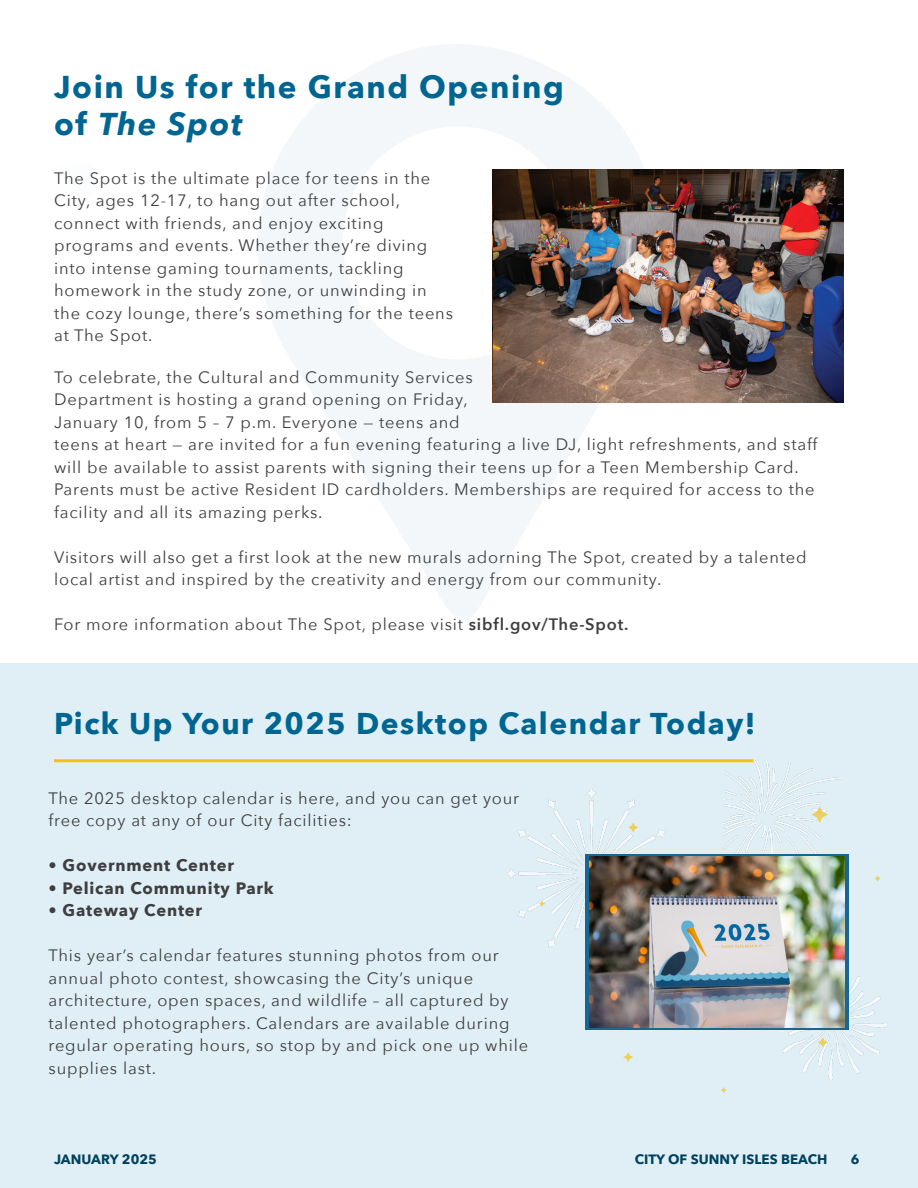
<style>
.page{position:relative;width:918px;height:1188px;background:#fff}
.page>*{position:absolute;margin:0;border:0;box-sizing:border-box;transform-origin:0 0}
.t1{font:700 31.5px/37.8px "Avenir Next";letter-spacing:.05em;color:#006691}
.t2{font:700 30px "Avenir Next";letter-spacing:.05em;color:#006691}
.t3{font:16.5px/22.5px "Avenir Next";letter-spacing:.05em;color:#3e3e3f}
.t4{font:700 16.5px "Avenir Next";letter-spacing:.05em;color:#3e3e3f}
.t5{font:700 13.5px "Avenir Next";color:#00425e}
.s1{font-style:italic}
.s2{font-weight:600}
</style>
<div class="page">
<svg style="left:258px;top:44px;width:386px;height:577px"></svg>
<div style="left:0;top:664px;width:918px;height:524px;background:#e0eff6"></div>
<div style="left:56px;top:164px;width:35px;height:31px;background:#fbfdfe"></div>
<hr style="left:54px;top:759px;width:699px;height:3px;background:#f1c315">
<img style="left:493px;top:169px;width:350px;height:234px">
<img style="left:783px;top:969px;width:103px;height:110px">
<img style="left:724px;top:761px;width:118px;height:93px">
<img style="left:507px;top:789px;width:159px;height:159px">
<svg style="left:585px;top:854px;width:263px;height:176px;background:#2e6c8e"></svg>
<img style="left:589px;top:857px;width:256px;height:170px">
<svg style="left:811px;top:806px;width:17px;height:17px"></svg>
<svg style="left:628px;top:822px;width:10px;height:11px"></svg>
<svg style="left:818px;top:1037px;width:10px;height:10px"></svg>
<svg style="left:623px;top:1052px;width:10px;height:10px"></svg>
<svg style="left:720px;top:1087px;width:7px;height:6px"></svg>
<svg style="left:539px;top:900px;width:6px;height:7px"></svg>
<svg style="left:874px;top:875px;width:7px;height:7px"></svg>
<h2 class="t1" style="left:54px;top:67px;width:511px">Join Us for the Grand Opening of <span class="s1">The Spot</span></h2>
<p class="t3" style="left:54px;top:166px;width:400px">The Spot is the ultimate place for teens in the City, ages 12-17, to hang out after school, connect with friends, and enjoy exciting programs and events. Whether they’re diving into intense gaming tournaments, tackling homework in the study zone, or unwinding in the cozy lounge, there’s something for the teens at The Spot.</p>
<p class="t3" style="left:54px;top:365px;width:765px">To celebrate, the Cultural and Community Services<br>Department is hosting a grand opening on Friday,<br>January 10, from 5 – 7 p.m. Everyone — teens and<br>teens at heart — are invited for a fun evening featuring a live DJ, light refreshments, and staff will be available to assist parents with signing their teens up for a Teen Membership Card.<br>Parents must be active Resident ID cardholders. Memberships are required for access to the facility and all its amazing perks.</p>
<p class="t3" style="left:54px;top:545px;width:754px">Visitors will also get a first look at the new murals adorning The Spot, created by a talented local artist and inspired by the creativity and energy from our community.</p>
<p class="t3" style="left:54px;top:613px;width:576px">For more information about The Spot, please visit <span class="s2">sibfl.gov/The-Spot.</span></p>
<h2 class="t2" style="left:54px;top:697px;width:703px">Pick Up Your 2025 Desktop Calendar Today!</h2>
<p class="t3" style="left:49px;top:786px;width:472px">The 2025 desktop calendar is here, and you can get your free copy at any of our City facilities:</p>
<p class="t4" style="left:49px;top:851px;width:187px">• Government Center</p>
<p class="t4" style="left:49px;top:874px;width:227px">• Pelican Community Park</p>
<p class="t4" style="left:49px;top:896px;width:155px">• Gateway Center</p>
<p class="t3" style="left:49px;top:944px;width:481px">This year’s calendar features stunning photos from our annual photo contest, showcasing the City’s unique architecture, open spaces, and wildlife – all captured by talented photographers. Calendars are available during regular operating hours, so stop by and pick one up while supplies last.</p>
<p class="t5" style="left:54px;top:1148px;width:104px">JANUARY 2025</p>
<p class="t5" style="left:635px;top:1148px;width:194px">CITY OF SUNNY ISLES BEACH</p>
<p class="t5" style="left:851px;top:1148px;width:10px">6</p>
</div>
